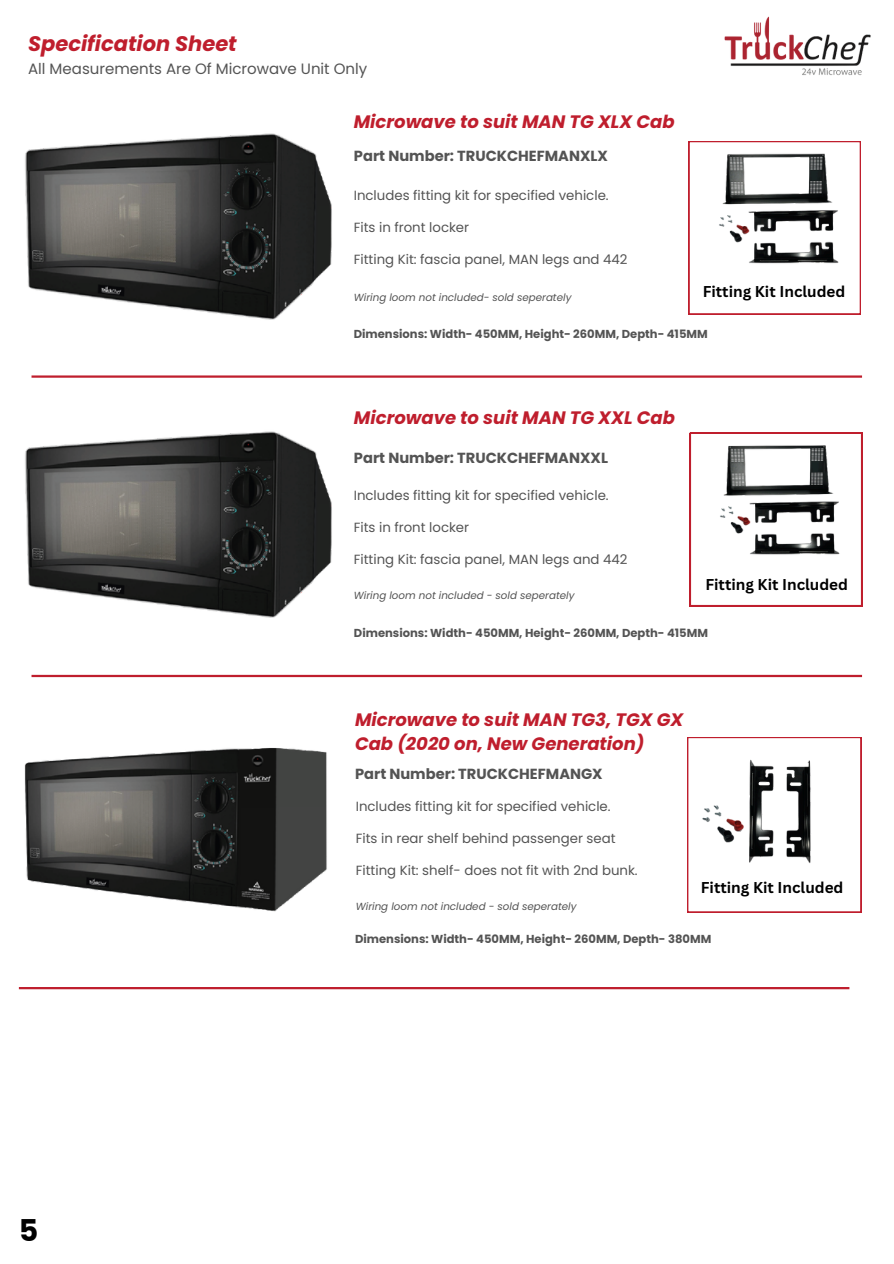
<style>
.page{position:relative;width:894px;height:1264px;background:#fff}
.page>*{position:absolute;margin:0;border:0;box-sizing:border-box;transform-origin:0 0}
.t1{font:700 30px "Poppins";color:#000}
.t2{font:italic 700 21px "Poppins";color:#bf1e2d}
.t3{font:italic 700 18px/23.7px "Poppins";color:#bf1e2d}
.t4{font:700 15.3px "Canva Sans";color:#000}
.t5{font:15px "Poppins";color:#545454}
.t6{font:700 14.7px "Poppins";color:#545454}
.t7{font:13.35px "Poppins";color:#545454}
.t8{font:700 11.55px "Poppins";color:#545454}
.t9{font:italic 10.35px "Poppins";color:#545454}
</style>
<div class="page">
<img style="left:724px;top:16px;width:147px;height:60px">
<img style="left:25px;top:133px;width:307px;height:187px">
<hr style="left:32px;top:375px;width:829px;height:3px;background:#bf1e2d">
<hr style="left:32px;top:675px;width:829px;height:2px;background:#bf1e2d">
<img style="left:25px;top:375px;width:311px;height:303px">
<svg style="left:688px;top:141px;width:172px;height:173px"></svg>
<svg style="left:689px;top:433px;width:172px;height:173px"></svg>
<img style="left:24px;top:669px;width:310px;height:243px">
<svg style="left:687px;top:737px;width:174px;height:175px"></svg>
<hr style="left:19px;top:987px;width:830px;height:2px;background:#bf1e2d">
<h2 class="t2" style="left:28px;top:29px;width:210px">Specification Sheet</h2>
<p class="t5" style="left:28px;top:58px;width:340px">All Measurements Are Of Microwave Unit Only</p>
<h3 class="t3" style="left:353px;top:110px;width:322px">Microwave to suit MAN TG XLX Cab</h3>
<h3 class="t6" style="left:354px;top:146px;width:255px">Part Number: TRUCKCHEFMANXLX</h3>
<h5 class="t7" style="left:353px;top:186px;width:256px">Includes fitting kit for specified vehicle.</h5>
<h5 class="t7" style="left:353px;top:218px;width:117px">Fits in front locker</h5>
<h5 class="t7" style="left:353px;top:250px;width:275px">Fitting Kit: fascia panel, MAN legs and 442</h5>
<p class="t9" style="left:353px;top:290px;width:219px">Wiring loom not included- sold seperately</p>
<h6 class="t8" style="left:353px;top:326px;width:355px">Dimensions: Width- 450MM, Height- 260MM, Depth- 415MM</h6>
<p class="t4" style="left:702px;top:280px;width:144px">Fitting Kit Included</p>
<h2 class="t3" style="left:354px;top:406px;width:322px">Microwave to suit MAN TG XXL Cab</h2>
<p class="t6" style="left:354px;top:448px;width:255px">Part Number: TRUCKCHEFMANXXL</p>
<h3 class="t7" style="left:353px;top:486px;width:256px">Includes fitting kit for specified vehicle.</h3>
<h3 class="t7" style="left:353px;top:518px;width:117px">Fits in front locker</h3>
<h5 class="t7" style="left:353px;top:550px;width:275px">Fitting Kit: fascia panel, MAN legs and 442</h5>
<h5 class="t9" style="left:353px;top:588px;width:222px">Wiring loom not included - sold seperately</h5>
<h5 class="t8" style="left:354px;top:625px;width:355px">Dimensions: Width- 450MM, Height- 260MM, Depth- 415MM</h5>
<h6 class="t4" style="left:705px;top:573px;width:144px">Fitting Kit Included</h6>
<p class="t1" style="left:19px;top:1209px;width:21px">5</p>
<p class="t3" style="left:355px;top:708px;width:330px">Microwave to suit MAN TG3, TGX GX<br>Cab (2020 on, New Generation)</p>
<h3 class="t6" style="left:355px;top:763px;width:249px">Part Number: TRUCKCHEFMANGX</h3>
<h5 class="t7" style="left:355px;top:797px;width:256px">Includes fitting kit for specified vehicle.</h5>
<h5 class="t7" style="left:355px;top:829px;width:261px">Fits in rear shelf behind passenger seat</h5>
<h5 class="t7" style="left:355px;top:861px;width:283px">Fitting Kit: shelf- does not fit with 2nd bunk.</h5>
<p class="t9" style="left:355px;top:899px;width:222px">Wiring loom not included - sold seperately</p>
<h6 class="t8" style="left:355px;top:931px;width:358px">Dimensions: Width- 450MM, Height- 260MM, Depth- 380MM</h6>
<p class="t4" style="left:700px;top:876px;width:144px">Fitting Kit Included</p>
</div>
